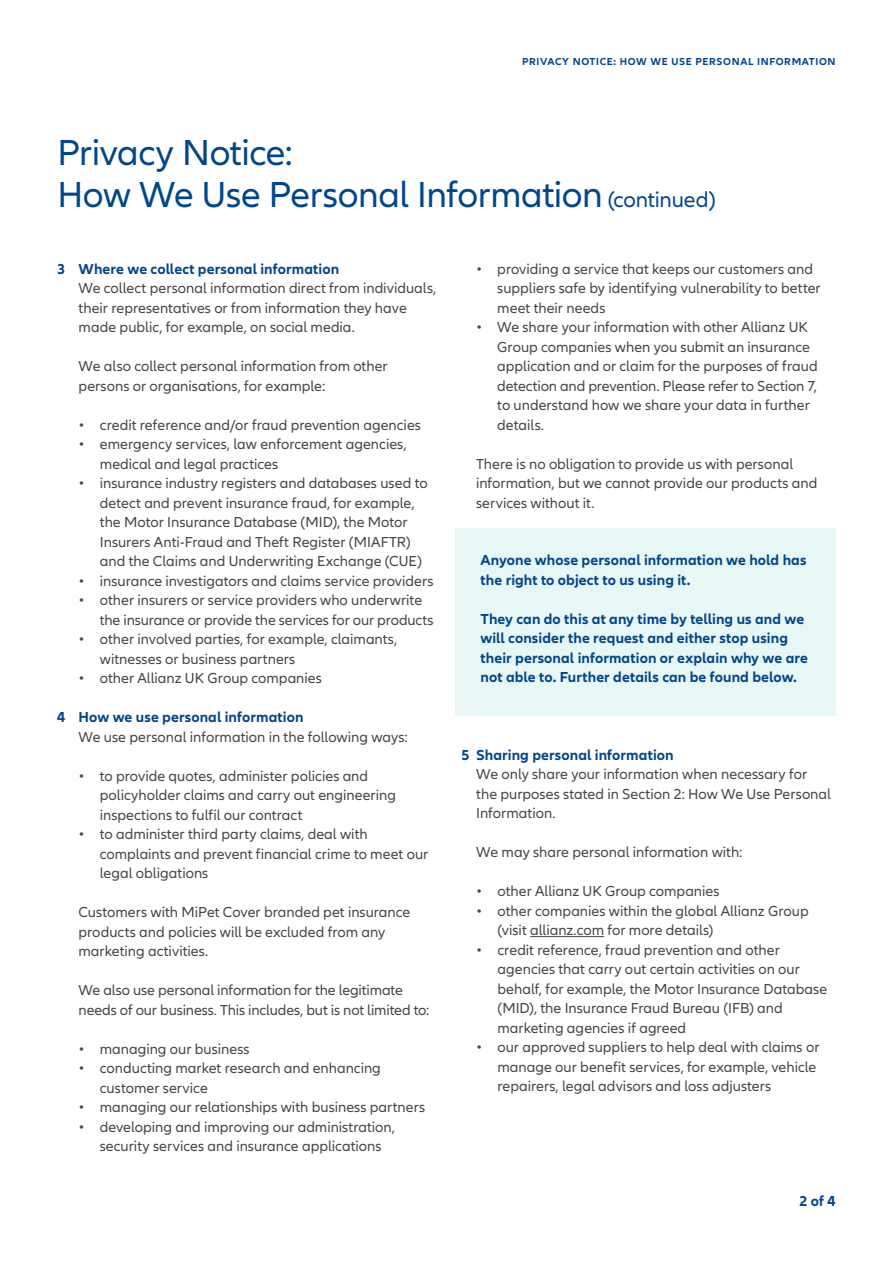
<style>
.page{position:relative;width:893px;height:1263px;background:#fff}
.page>*{position:absolute;margin:0;border:0;box-sizing:border-box;transform-origin:0 0}
.t1{font:37.5px/42px "Allianz Neo";letter-spacing:-.01em;color:#00468b}
.t2{font:15px/19.5px "Allianz Neo";color:#464547}
.t3{font:700 15px/19.5px "Allianz Neo";letter-spacing:.005em;color:#00468b}
.t4{font:700 10.5px "Allianz Neo";letter-spacing:.06em;color:#00468b}
.s1{font-size:22.5px}
</style>
<div class="page">
<hr style="left:530px;top:936px;width:74px;height:1px;background:#464547">
<div style="left:455px;top:528px;width:381px;height:188px;background:#e9f6f6"></div>
<p class="t4" style="left:522px;top:56px;width:315px">PRIVACY NOTICE: HOW WE USE PERSONAL INFORMATION</p>
<h1 class="t1" style="left:57px;top:133px;width:660px">Privacy Notice:<br>How We Use Personal Information <span class="s1">(continued)</span></h1>
<p class="t3" style="left:57px;top:259px;width:283px">3 Where we collect personal information</p>
<p class="t2" style="left:79px;top:279px;width:359px">We collect personal information direct from individuals, their representatives or from information they have made public, for example, on social media.</p>
<p class="t2" style="left:79px;top:357px;width:311px">We also collect personal information from other persons or organisations, for example:</p>
<p class="t2" style="left:79px;top:415px;width:344px">• credit reference and/or fraud prevention agencies</p>
<p class="t2" style="left:100px;top:435px;width:308px;text-indent:-21px">• emergency services, law enforcement agencies, medical and legal practices</p>
<p class="t2" style="left:100px;top:474px;width:329px;text-indent:-21px">• insurance industry registers and databases used to detect and prevent insurance fraud, for example, the Motor Insurance Database (MID), the Motor Insurers Anti-Fraud and Theft Register (MIAFTR) and the Claims and Underwriting Exchange (CUE)</p>
<p class="t2" style="left:79px;top:571px;width:356px">• insurance investigators and claims service providers</p>
<p class="t2" style="left:100px;top:591px;width:335px;text-indent:-21px">• other insurers or service providers who underwrite the insurance or provide the services for our products</p>
<p class="t2" style="left:100px;top:630px;width:299px;text-indent:-21px">• other involved parties, for example, claimants, witnesses or business partners</p>
<p class="t2" style="left:79px;top:669px;width:245px">• other Allianz UK Group companies</p>
<p class="t3" style="left:57px;top:708px;width:248px">4 How we use personal information</p>
<p class="t2" style="left:79px;top:727px;width:331px">We use personal information in the following ways:</p>
<p class="t2" style="left:100px;top:766px;width:298px;text-indent:-21px">• to provide quotes, administer policies and policyholder claims and carry out engineering inspections to fulfil our contract</p>
<p class="t2" style="left:100px;top:825px;width:330px;text-indent:-21px">• to administer third party claims, deal with complaints and prevent financial crime to meet our legal obligations</p>
<p class="t2" style="left:79px;top:903px;width:333px">Customers with MiPet Cover branded pet insurance products and policies will be excluded from any marketing activities.</p>
<p class="t2" style="left:79px;top:981px;width:352px">We also use personal information for the legitimate needs of our business. This includes, but is not limited to:</p>
<p class="t2" style="left:79px;top:1039px;width:173px">• managing our business</p>
<p class="t2" style="left:100px;top:1059px;width:283px;text-indent:-21px">• conducting market research and enhancing customer service</p>
<p class="t2" style="left:78px;top:1098px;width:348px">• managing our relationships with business partners</p>
<p class="t2" style="left:78px;top:1117px;width:318px;text-align:center">• developing and improving our administration, security services and insurance applications</p>
<p class="t2" style="left:497px;top:259px;width:325px;text-indent:-21px">• providing a service that keeps our customers and suppliers safe by identifying vulnerability to better meet their needs</p>
<p class="t2" style="left:497px;top:318px;width:322px;text-indent:-21px">• We share your information with other Allianz UK Group companies when you submit an insurance application and or claim for the purposes of fraud detection and prevention. Please refer to Section 7, to understand how we share your data in further details.</p>
<p class="t2" style="left:476px;top:454px;width:343px">There is no obligation to provide us with personal information, but we cannot provide our products and services without it.</p>
<p class="t3" style="left:480px;top:551px;width:328px">Anyone whose personal information we hold has the right to object to us using it.</p>
<p class="t3" style="left:480px;top:609px;width:329px">They can do this at any time by telling us and we will consider the request and either stop using their personal information or explain why we are not able to. Further details can be found below.</p>
<p class="t3" style="left:462px;top:745px;width:214px">5 Sharing personal information</p>
<p class="t2" style="left:476px;top:765px;width:356px">We only share your information when necessary for the purposes stated in Section 2: How We Use Personal<br>Information.</p>
<p class="t2" style="left:476px;top:843px;width:268px">We may share personal information with:</p>
<p class="t2" style="left:476px;top:882px;width:245px">• other Allianz UK Group companies</p>
<p class="t2" style="left:497px;top:901px;width:313px;text-indent:-21px">• other companies within the global Allianz Group (visit allianz.com for more details)</p>
<p class="t2" style="left:497px;top:940px;width:331px;text-indent:-21px">• credit reference, fraud prevention and other agencies that carry out certain activities on our behalf, for example, the Motor Insurance Database (MID), the Insurance Fraud Bureau (IFB) and marketing agencies if agreed</p>
<p class="t2" style="left:497px;top:1038px;width:323px;text-indent:-21px">• our approved suppliers to help deal with claims or manage our benefit services, for example, vehicle repairers, legal advisors and loss adjusters</p>
<p class="t3" style="left:799px;top:1192px;width:38px">2 of 4</p>
</div>
